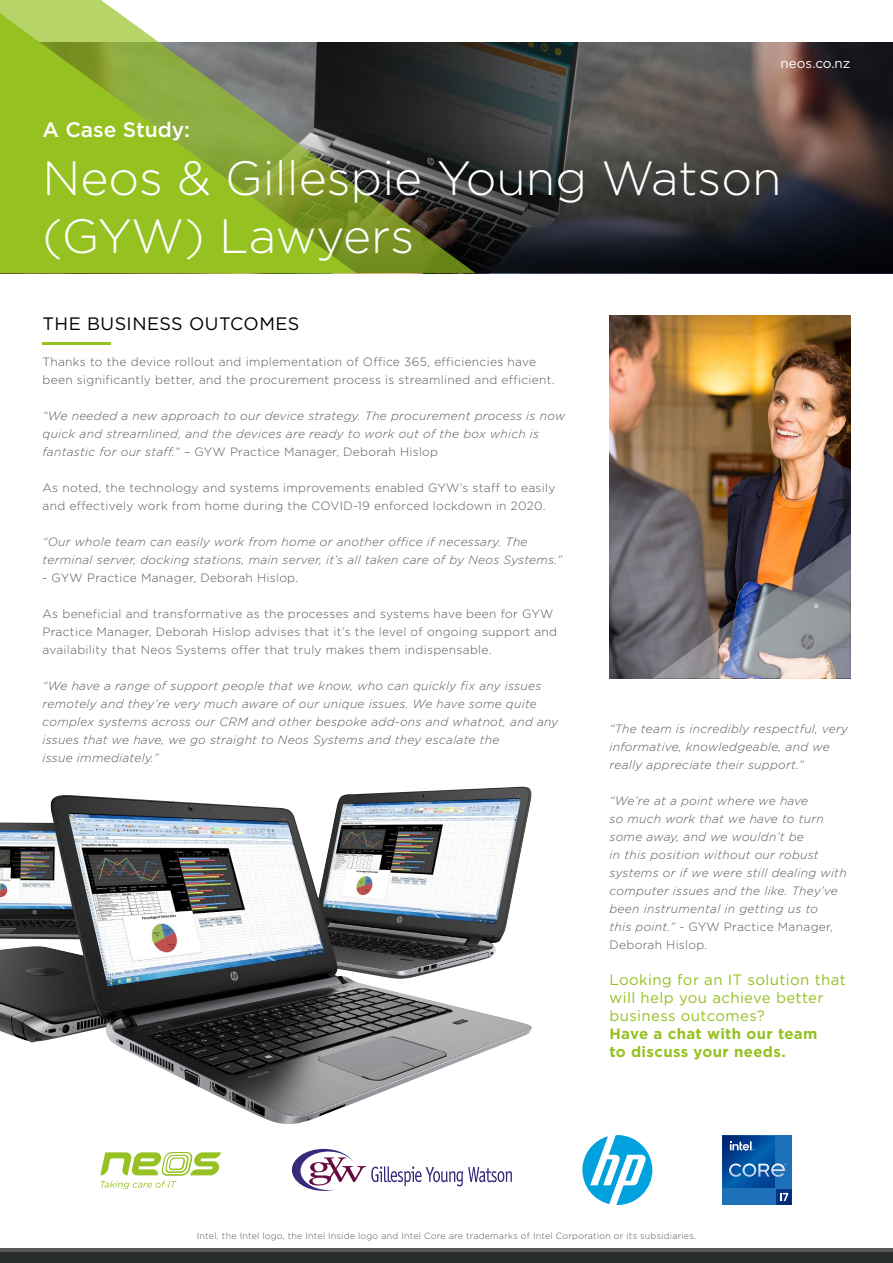
<style>
.page{position:relative;width:893px;height:1263px;background:#fff}
.page>*{position:absolute;margin:0;border:0;box-sizing:border-box;transform-origin:0 0}
.t1{font:300 48px/57.6px "Gotham";color:#fff}
.t2{font:500 21px "Gotham";color:#fff}
.t3{font:18px "Gotham";letter-spacing:.025em;color:#000}
.t4{font:15px/18px "Gotham";letter-spacing:.025em;color:#95c121}
.t5{font:700 15px/18px "Gotham";letter-spacing:.025em;color:#95c121}
.t6{font:13.5px "Gotham";color:#fff}
.t7{font:italic 300 12px/18px "Gotham";letter-spacing:.025em;color:#58585a}
.t8{font:300 12px/18px "Gotham";letter-spacing:.025em;color:#58585a}
.t9{font:300 9px "Gotham";letter-spacing:.02em;color:#58585a}
.s1{font-style:normal}
</style>
<div class="page">
<img style="left:0;top:787px;width:532px;height:337px">
<svg style="left:476px;top:43px;width:417px;height:230px;background:#3c3838"></svg>
<svg style="left:0;top:0;width:476px;height:273px;background:#869d48"></svg>
<div style="left:0;top:1248px;width:893px;height:15px;background:#58585a"></div>
<div style="left:0;top:1252px;width:893px;height:11px;background:#282b2c"></div>
<hr style="left:43px;top:343px;width:68px;height:2px;background:#95c121">
<img style="left:609px;top:316px;width:241px;height:362px">
<img style="left:653px;top:441px;width:197px;height:237px">
<svg style="left:100px;top:1152px;width:121px;height:37px"></svg>
<svg style="left:292px;top:1149px;width:220px;height:42px"></svg>
<svg style="left:582px;top:1135px;width:70px;height:70px"></svg>
<svg style="left:722px;top:1135px;width:70px;height:70px;background:#1e65ac"></svg>
<p class="t6" style="left:781px;top:54px;width:71px">neos.co.nz</p>
<h2 class="t2" style="left:43px;top:116px;width:149px">A Case Study:</h2>
<h1 class="t1" style="left:43px;top:148px;width:740px">Neos &amp; Gillespie Young Watson (GYW) Lawyers</h1>
<h3 class="t3" style="left:43px;top:312px;width:258px">THE BUSINESS OUTCOMES</h3>
<p class="t8" style="left:43px;top:353px;width:514px">Thanks to the device rollout and implementation of Office 365, efficiencies have been significantly better, and the procurement process is streamlined and efficient.</p>
<p class="t7" style="left:43px;top:407px;width:524px">“We needed a new approach to our device strategy. The procurement process is now quick and streamlined, and the devices are ready to work out of the box which is fantastic for our staff.” <span class="s1">– GYW Practice Manager, Deborah Hislop</span></p>
<p class="t8" style="left:43px;top:479px;width:514px">As noted, the technology and systems improvements enabled GYW’s staff to easily and effectively work from home during the COVID-19 enforced lockdown in 2020.</p>
<p class="t7" style="left:43px;top:533px;width:521px">“Our whole team can easily work from home or another office if necessary. The terminal server, docking stations, main server, it’s all taken care of by Neos Systems.”</p>
<p class="t8" style="left:43px;top:569px;width:257px">- GYW Practice Manager, Deborah Hislop.</p>
<p class="t8" style="left:43px;top:605px;width:516px">As beneficial and transformative as the processes and systems have been for GYW<br>Practice Manager, Deborah Hislop advises that it’s the level of ongoing support and availability that Neos Systems offer that truly makes them indispensable.</p>
<p class="t7" style="left:43px;top:677px;width:517px">“We have a range of support people that we know, who can quickly fix any issues remotely and they’re very much aware of our unique issues. We have some quite complex systems across our CRM and other bespoke add-ons and whatnot, and any issues that we have, we go straight to Neos Systems and they escalate the<br>issue immediately.”</p>
<p class="t7" style="left:609px;top:719px;width:240px">“The team is incredibly respectful, very informative, knowledgeable, and we really appreciate their support.”</p>
<p class="t7" style="left:609px;top:791px;width:239px">“We’re at a point where we have<br>so much work that we have to turn some away, and we wouldn’t be<br>in this position without our robust systems or if we were still dealing with computer issues and the like. They’ve been instrumental in getting us to<br>this point.” <span class="s1">- GYW Practice Manager,<br>Deborah Hislop.</span></p>
<p class="t4" style="left:609px;top:970px;width:238px">Looking for an IT solution that will help you achieve better business outcomes?</p>
<p class="t5" style="left:609px;top:1024px;width:209px">Have a chat with our team to discuss your needs.</p>
<p class="t9" style="left:197px;top:1230px;width:501px">Intel, the Intel logo, the Intel Inside logo and Intel Core are trademarks of Intel Corporation or its subsidiaries.</p>
</div>
